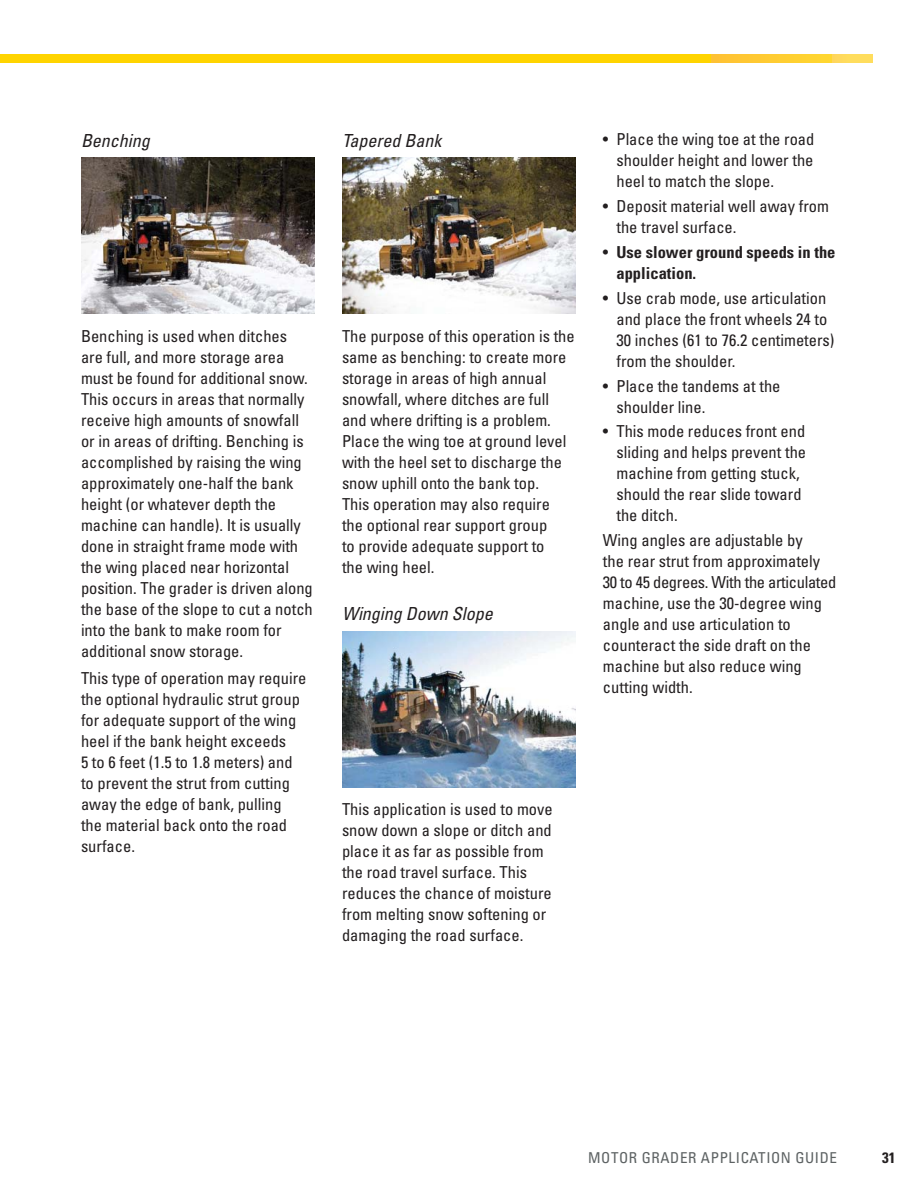
<style>
.page{position:relative;width:918px;height:1188px;background:#fff}
.page>*{position:absolute;margin:0;border:0;box-sizing:border-box;transform-origin:0 0}
.t1{font:italic condensed 18px "Univers LT Std";color:#231f20}
.t2{font:condensed 16.5px/21px "Univers LT Std";color:#231f20}
.t3{font:700 condensed 16.5px/21px "Univers LT Std";color:#231f20}
.t4{font:condensed 15px "Univers LT Std";letter-spacing:.04em;color:#5d6263}
.t5{font:700 condensed 15px "Univers LT Std";color:#231f20}
.s1{font-weight:400}
</style>
<div class="page">
<div style="left:0;top:54px;width:711px;height:9px;background:#ffd400"></div>
<div style="left:711px;top:54px;width:121px;height:9px;background:#ffcc32"></div>
<div style="left:832px;top:54px;width:41px;height:9px;background:#ffdd5d"></div>
<img style="left:81px;top:158px;width:234px;height:156px">
<img style="left:342px;top:158px;width:234px;height:156px">
<img style="left:342px;top:631px;width:234px;height:156px">
<p class="t1" style="left:81px;top:132px;width:70px">Benching</p>
<p class="t2" style="left:81px;top:326px;width:233px">Benching is used when ditches are full, and more storage area must be found for additional snow.<br>This occurs in areas that normally receive high amounts of snowfall or in areas of drifting. Benching is accomplished by raising the wing approximately one-half the bank height (or whatever depth the machine can handle). It is usually done in straight frame mode with the wing placed near horizontal position. The grader is driven along the base of the slope to cut a notch into the bank to make room for additional snow storage.</p>
<p class="t2" style="left:81px;top:669px;width:227px">This type of operation may require the optional hydraulic strut group for adequate support of the wing heel if the bank height exceeds<br>5 to 6 feet (1.5 to 1.8 meters) and to prevent the strut from cutting away the edge of bank, pulling the material back onto the road surface.</p>
<p class="t1" style="left:342px;top:132px;width:101px">Tapered Bank</p>
<p class="t2" style="left:342px;top:326px;width:234px">The purpose of this operation is the same as benching: to create more storage in areas of high annual snowfall, where ditches are full and where drifting is a problem.<br>Place the wing toe at ground level with the heel set to discharge the snow uphill onto the bank top.<br>This operation may also require the optional rear support group<br>to provide adequate support to<br>the wing heel.</p>
<p class="t1" style="left:342px;top:605px;width:152px">Winging Down Slope</p>
<p class="t2" style="left:616px;top:130px;width:199px;text-align:justify;text-indent:-13px">• Place the wing toe at the road shoulder height and lower the heel to match the slope.</p>
<p class="t2" style="left:616px;top:197px;width:214px;text-indent:-13px">• Deposit material well away from the travel surface.</p>
<p class="t3" style="left:616px;top:243px;width:221px;text-indent:-13px"><span class="s1">•</span> Use slower ground speeds in the application.</p>
<p class="t2" style="left:616px;top:288px;width:220px;text-indent:-13px">• Use crab mode, use articulation and place the front wheels 24 to<br>30 inches (61 to 76.2 centimeters) from the shoulder.</p>
<p class="t2" style="left:616px;top:376px;width:166px;text-indent:-13px">• Place the tandems at the shoulder line.</p>
<p class="t2" style="left:616px;top:422px;width:191px;text-indent:-13px">• This mode reduces front end sliding and helps prevent the machine from getting stuck, should the rear slide toward the ditch.</p>
<p class="t2" style="left:603px;top:531px;width:235px">Wing angles are adjustable by<br>the rear strut from approximately<br>30 to 45 degrees. With the articulated machine, use the 30-degree wing angle and use articulation to counteract the side draft on the machine but also reduce wing cutting width.</p>
<p class="t2" style="left:342px;top:799px;width:212px">This application is used to move snow down a slope or ditch and place it as far as possible from the road travel surface. This reduces the chance of moisture from melting snow softening or damaging the road surface.</p>
<p class="t4" style="left:588px;top:1150px;width:250px">MOTOR GRADER APPLICATION GUIDE</p>
<p class="t5" style="left:882px;top:1150px;width:15px">31</p>
</div>
